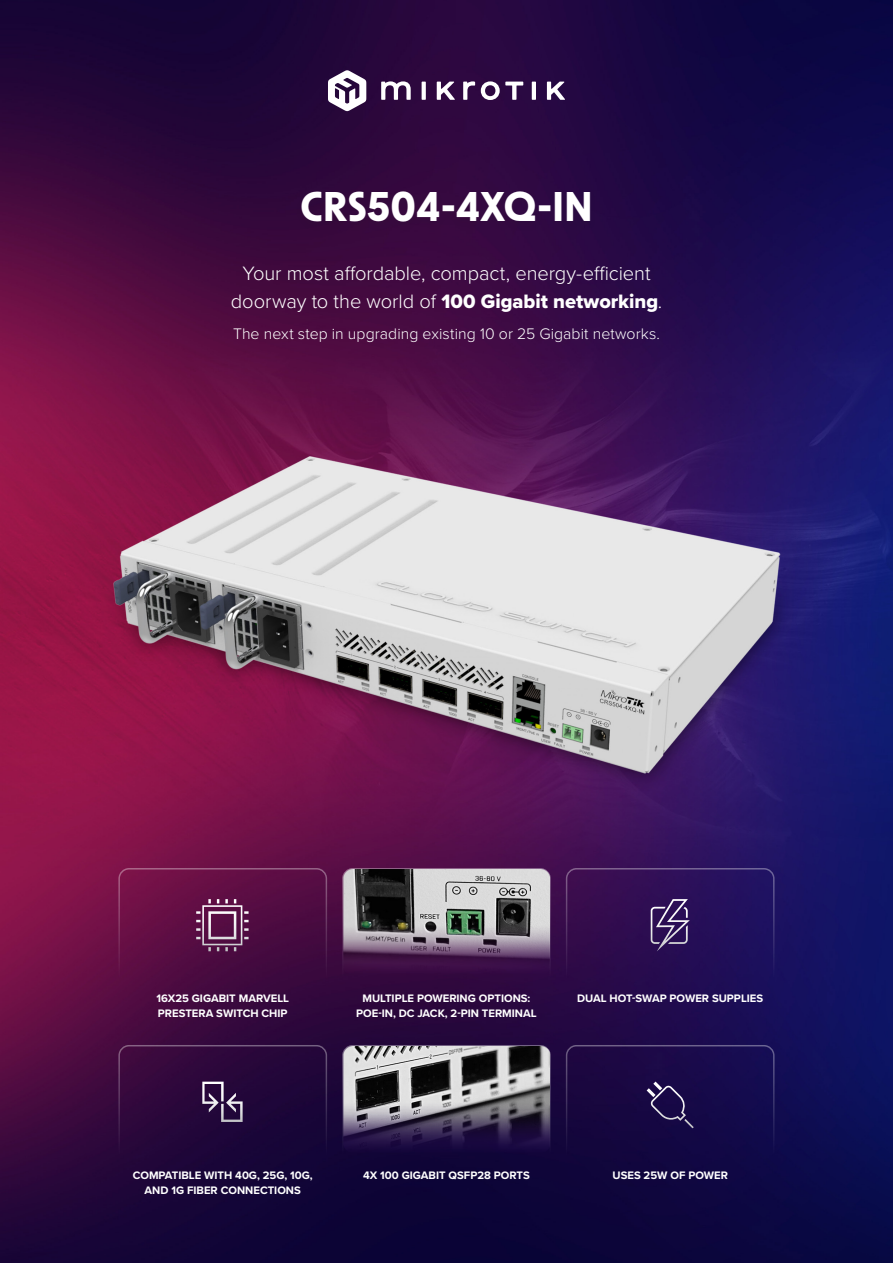
<style>
.page{position:relative;width:893px;height:1263px;background:#fff}
.page>*{position:absolute;margin:0;border:0;box-sizing:border-box;transform-origin:0 0}
.t1{font:700 39.45px "New Order";letter-spacing:-.01em;color:#fff}
.Teksts{font:300 20.1px/27.8px "Proxima Nova";letter-spacing:-.005em;color:#fff;text-align:center}
.Teksts-2{font:300 15.9px "Proxima Nova";letter-spacing:.005em;color:#fff}
.Teksts-3{font:700 11.25px/14.2px "Proxima Nova";color:#fff;text-align:center}
.s1{font-family:"Proxima Nova Extrabld";font-weight:400}
</style>
<div class="page">
<img style="left:0;top:0;width:893px;height:1263px">
<div style="left:295px;top:189px;width:302px;height:43px;background:#33093f"></div>
<svg style="left:381px;top:81px;width:184px;height:19px"></svg>
<svg style="left:328px;top:70px;width:38px;height:41px"></svg>
<svg style="left:647px;top:1081px;width:47px;height:47px;background:#2f2258"></svg>
<svg style="left:651px;top:899px;width:39px;height:52px;background:#553f77"></svg>
<div style="left:342px;top:868px;width:209px;height:145px;border:2px solid #fff;border-radius:10px"></div>
<div style="left:118px;top:868px;width:209px;height:145px;border:2px solid #fff;border-radius:10px"></div>
<div style="left:566px;top:868px;width:209px;height:145px;border:2px solid #fff;border-radius:10px"></div>
<div style="left:118px;top:1045px;width:209px;height:144px;border:2px solid #fff;border-radius:10px"></div>
<div style="left:342px;top:1045px;width:209px;height:144px;border:2px solid #fff;border-radius:10px"></div>
<div style="left:566px;top:1045px;width:209px;height:144px;border:2px solid #fff;border-radius:10px"></div>
<svg style="left:196px;top:899px;width:53px;height:52px;background:#79426b"></svg>
<svg style="left:202px;top:1082px;width:41px;height:40px;background:#564167"></svg>
<img style="left:344px;top:869px;width:205px;height:106px">
<img style="left:344px;top:1046px;width:205px;height:106px">
<p class="t1" style="left:300px;top:180px;width:294px">CRS504-4XQ-IN</p>
<p class="Teksts" style="left:231px;top:258px;width:433px">Your most affordable, compact, energy-efficient doorway to the world of <span class="s1">100 Gigabit networking</span>.</p>
<p class="Teksts-2" style="left:233px;top:321px;width:428px">The next step in upgrading existing 10 or 25 Gigabit networks.</p>
<p class="Teksts-3" style="left:156px;top:991px;width:134px;text-align:left">16X25 GIGABIT MARVELL<br>PRESTERA SWITCH CHIP</p>
<p class="Teksts-3" style="left:577px;top:991px;width:188px">DUAL HOT-SWAP POWER SUPPLIES</p>
<p class="Teksts-3" style="left:356px;top:991px;width:182px">MULTIPLE POWERING OPTIONS:<br>POE-IN, DC JACK, 2-PIN TERMINAL</p>
<p class="Teksts-3" style="left:133px;top:1168px;width:182px">COMPATIBLE WITH 40G, 25G, 10G,<br>AND 1G FIBER CONNECTIONS</p>
<p class="Teksts-3" style="left:363px;top:1168px;width:168px">4X 100 GIGABIT QSFP28 PORTS</p>
<p class="Teksts-3" style="left:612px;top:1168px;width:117px">USES 25W OF POWER</p>
</div>
